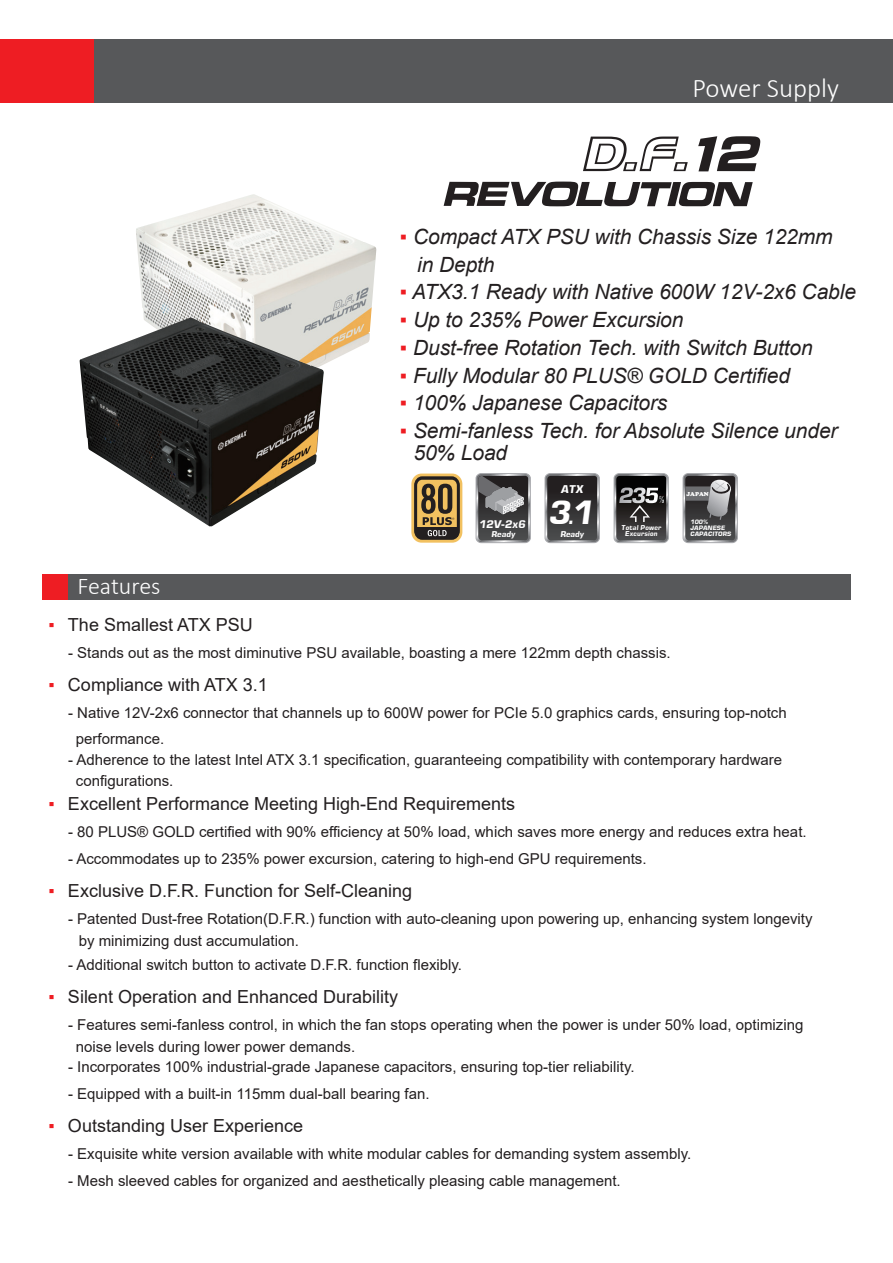
<style>
.page{position:relative;width:893px;height:1263px;background:#fff}
.page>*{position:absolute;margin:0;border:0;box-sizing:border-box;transform-origin:0 0}
.t1{font:italic 700 31.95px "Square 721";color:#fff;scale:1.05 1}
.t2{font:300 27px "Calibri";color:#fff}
.t3{font:300 24px "Calibri";color:#fff}
.t4{font:italic 21px/27.8px "Arial";letter-spacing:-.005em;color:#231f20}
.t5{font:18px "Arial";color:#231f20}
.t6{font:15px "Arial";color:#231f20}
.t7{font:italic 700 10.65px "Square 721";color:#fff;scale:1.05 1}
.t8{font:italic 700 10.5px "Square 721";letter-spacing:-.025em;color:#fff;scale:1.05 1}
.t9{font:italic 700 7.95px "Square 721";letter-spacing:-.025em;color:#fff;scale:1.05 1}
.t10{font:italic 700 6.75px/6.1px "Square 721";color:#fff;text-align:center}
.t11{font:italic 700 6px/6.3px "Square 721";letter-spacing:-.025em;color:#fff;scale:1.05 1}
.t12{font:5.55px "Cooper Black Std";color:#fff}
.s1{color:#ee1d23}
.s2{font-size:19.5px}
</style>
<div class="page">
<div style="left:545px;top:473px;width:55px;height:70px;border:1px solid #a8a9ad;border-radius:5px"></div>
<svg style="left:545px;top:474px;width:54px;height:69px;background:#444344"></svg>
<div style="left:476px;top:473px;width:55px;height:70px;border:1px solid #a8a9ad;border-radius:5px"></div>
<svg style="left:476px;top:474px;width:54px;height:69px;background:#636365"></svg>
<div style="left:411px;top:474px;width:51px;height:69px;background:#f2c160;border-radius:10px"></div>
<svg style="left:414px;top:476px;width:46px;height:64px"></svg>
<svg style="left:698px;top:136px;width:62px;height:35px"></svg>
<svg style="left:444px;top:182px;width:309px;height:24px"></svg>
<svg style="left:583px;top:137px;width:105px;height:34px"></svg>
<div style="left:614px;top:473px;width:55px;height:70px;border:1px solid #abadb0;border-radius:5px"></div>
<svg style="left:614px;top:474px;width:54px;height:69px;background:#4b4a4b"></svg>
<div style="left:683px;top:473px;width:55px;height:70px;border:1px solid #a8a9ad;border-radius:5px"></div>
<svg style="left:683px;top:474px;width:54px;height:69px;background:#646365"></svg>
<div style="left:66px;top:39px;width:827px;height:64px;background:#57585a"></div>
<div style="left:0;top:39px;width:94px;height:64px;background:#ee1d23"></div>
<img style="left:136px;top:194px;width:240px;height:170px">
<img style="left:79px;top:318px;width:245px;height:208px">
<div style="left:68px;top:574px;width:782px;height:25px;background:#57585a"></div>
<div style="left:43px;top:574px;width:25px;height:25px;background:#ee1d23"></div>
<h2 class="t2" style="left:692px;top:71px;width:148px">Power Supply</h2>
<h3 class="t4" style="left:417px;top:223px;width:417px;text-indent:-17px"><span class="s1">▪</span> Compact ATX PSU with Chassis Size 122mm in Depth</h3>
<h3 class="t4" style="left:400px;top:278px;width:458px"><span class="s1">▪</span> ATX3.1 Ready with Native 600W 12V-2x6 Cable</h3>
<h3 class="t4" style="left:400px;top:306px;width:285px"><span class="s1">▪</span> Up to 235% Power Excursion</h3>
<h3 class="t4" style="left:400px;top:334px;width:414px"><span class="s1">▪</span> Dust-free Rotation Tech. with Switch Button</h3>
<h3 class="t4" style="left:400px;top:362px;width:392px"><span class="s1">▪</span> Fully Modular 80 PLUS® GOLD Certified</h3>
<h3 class="t4" style="left:400px;top:389px;width:269px"><span class="s1">▪</span> 100% Japanese Capacitors</h3>
<h3 class="t4" style="left:413px;top:420px;width:426px;line-height:21.8px;text-indent:-14px"><span class="s1">▪</span> Semi-fanless Tech. for Absolute Silence under<br>50% Load</h3>
<h3 class="t3" style="left:77px;top:571px;width:85px">Features</h3>
<p class="t7" style="left:560px;top:483px;width:23px">ATX</p>
<h1 class="t1" style="left:548px;top:493px;width:45px">3<span class="s2">.</span>1</h1>
<p class="t9" style="left:560px;top:529px;width:24px">Ready</p>
<p class="t12" style="left:686px;top:490px;width:24px">JAPAN</p>
<p class="t8" style="left:479px;top:517px;width:46px">12V-2x6</p>
<p class="t9" style="left:491px;top:529px;width:24px">Ready</p>
<p class="t10" style="left:621px;top:525px;width:41px">Total Power<br>Excursion</p>
<p class="t11" style="left:690px;top:518px;width:40px">100%<br>JAPANESE<br>CAPACITORS</p>
<p class="t5" style="left:48px;top:613px;width:206px"><span class="s1">▪</span> The Smallest ATX PSU</p>
<p class="t6" style="left:68px;top:643px;width:604px">- Stands out as the most diminutive PSU available, boasting a mere 122mm depth chassis.</p>
<p class="t5" style="left:48px;top:673px;width:221px"><span class="s1">▪</span> Compliance with ATX 3.1</p>
<p class="t6" style="left:68px;top:703px;width:720px">- Native 12V-2x6 connector that channels up to 600W power for PCIe 5.0 graphics cards, ensuring top-notch</p>
<p class="t6" style="left:68px;top:749px;width:716px">- Adherence to the latest Intel ATX 3.1 specification, guaranteeing compatibility with contemporary hardware</p>
<p class="t5" style="left:48px;top:791px;width:468px"><span class="s1">▪</span> Excellent Performance Meeting High-End Requirements</p>
<p class="t6" style="left:68px;top:821px;width:740px">- 80 PLUS® GOLD certified with 90% efficiency at 50% load, which saves more energy and reduces extra heat.</p>
<p class="t6" style="left:68px;top:848px;width:580px">- Accommodates up to 235% power excursion, catering to high-end GPU requirements.</p>
<p class="t5" style="left:48px;top:878px;width:365px"><span class="s1">▪</span> Exclusive D.F.R. Function for Self-Cleaning</p>
<p class="t6" style="left:68px;top:908px;width:746px">- Patented Dust-free Rotation(D.F.R.) function with auto-cleaning upon powering up, enhancing system longevity</p>
<p class="t6" style="left:68px;top:955px;width:396px">- Additional switch button to activate D.F.R. function flexibly.</p>
<p class="t5" style="left:48px;top:985px;width:351px"><span class="s1">▪</span> Silent Operation and Enhanced Durability</p>
<p class="t6" style="left:68px;top:1015px;width:737px">- Features semi-fanless control, in which the fan stops operating when the power is under 50% load, optimizing</p>
<p class="t6" style="left:68px;top:1057px;width:568px">- Incorporates 100% industrial-grade Japanese capacitors, ensuring top-tier reliability.</p>
<p class="t6" style="left:68px;top:1084px;width:363px">- Equipped with a built-in 115mm dual-ball bearing fan.</p>
<p class="t5" style="left:48px;top:1114px;width:256px"><span class="s1">▪</span> Outstanding User Experience</p>
<p class="t6" style="left:68px;top:1144px;width:625px">- Exquisite white version available with white modular cables for demanding system assembly.</p>
<p class="t6" style="left:68px;top:1171px;width:554px">- Mesh sleeved cables for organized and aesthetically pleasing cable management.</p>
<p class="t6" style="left:76px;top:728px;width:90px">performance.</p>
<p class="t6" style="left:76px;top:770px;width:99px">configurations.</p>
<p class="t6" style="left:79px;top:931px;width:222px">by minimizing dust accumulation.</p>
<p class="t6" style="left:76px;top:1036px;width:281px">noise levels during lower power demands.</p>
</div>
